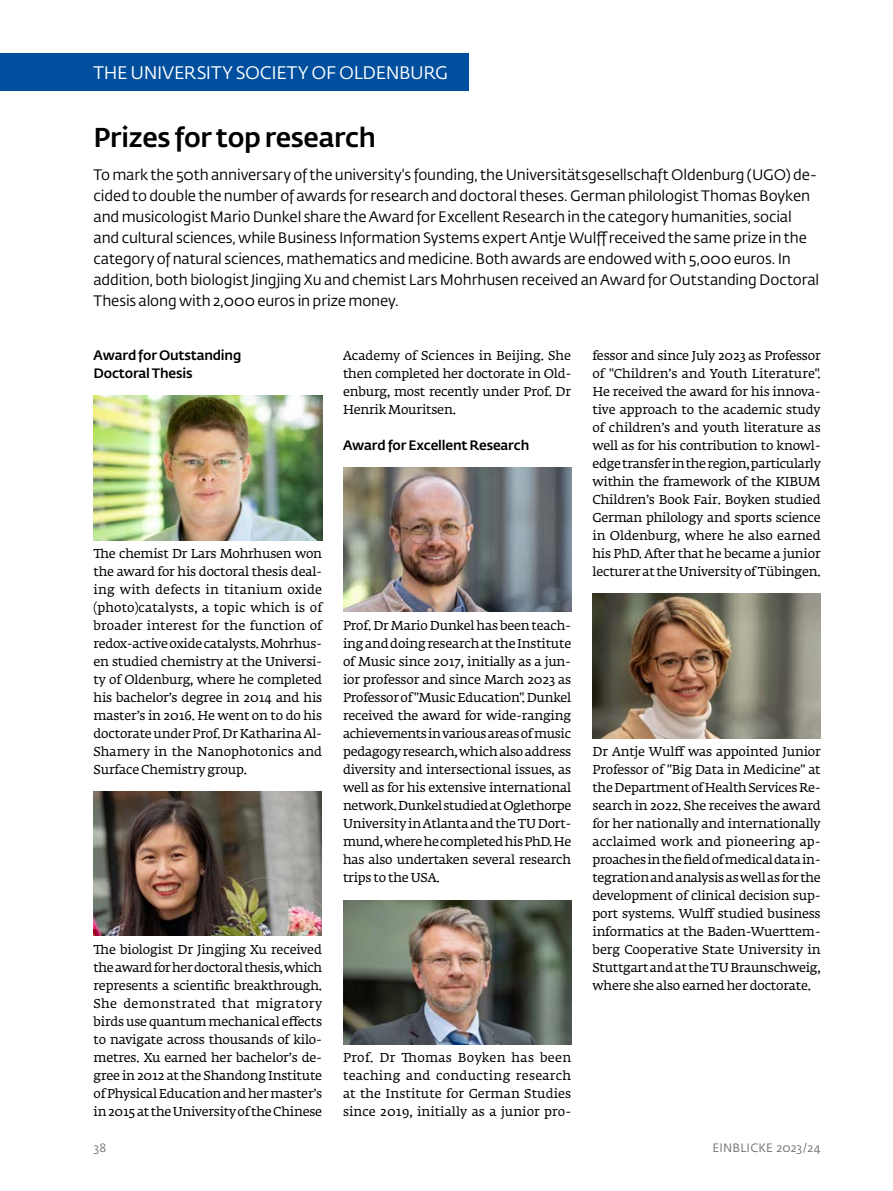
<style>
.page{position:relative;width:893px;height:1191px;background:#fff}
.page>*{position:absolute;margin:0;border:0;box-sizing:border-box;transform-origin:0 0}
.t1{font:500 27px "Fedra Sans Std";letter-spacing:-.01em;color:#000}
.t2{font:18px "Fedra Sans Std";letter-spacing:-.02em;color:#fff}
.t3{font:15px/21px "Fedra Sans Std";letter-spacing:-.01em;color:#000}
.t4{font:500 13.5px/18px "Fedra Sans Std";letter-spacing:-.01em;color:#000}
.t5{font:12.75px/18px "Fedra Serif A Std";letter-spacing:-.015em;color:#000;text-align:justify}
.t6{font:12px "Fedra Sans Std";letter-spacing:.015em;color:#706f6f}
</style>
<div class="page">
<div style="left:0;top:53px;width:469px;height:37px;background:#004f9f"></div>
<img style="left:343px;top:900px;width:228px;height:144px">
<img style="left:94px;top:791px;width:227px;height:144px">
<img style="left:343px;top:468px;width:228px;height:144px">
<img style="left:94px;top:395px;width:228px;height:145px">
<img style="left:592px;top:593px;width:228px;height:145px">
<h2 class="t2" style="left:94px;top:61px;width:356px">THE UNIVERSITY SOCIETY OF OLDENBURG</h2>
<h1 class="t1" style="left:94px;top:121px;width:284px">Prizes for top research</h1>
<p class="t3" style="left:94px;top:164px;width:727px">To mark the 50th anniversary of the university's founding, the Universitätsgesellschaft Oldenburg (UGO) de&shy;cided to double the number of awards for research and doctoral theses. German philologist Thomas Boyken and musicologist Mario Dunkel share the Award for Excellent Research in the category humanities, social and cultural sciences, while Business Information Systems expert Antje Wulff received the same prize in the category of natural sciences, mathematics and medicine. Both awards are endowed with 5,000 euros. In addition, both biologist Jingjing Xu and chemist Lars Mohrhusen received an Award for Outstanding Doctoral Thesis along with 2,000 euros in prize money.</p>
<p class="t4" style="left:94px;top:346px;width:149px">Award for Outstanding<br>Doctoral Thesis</p>
<p class="t5" style="left:343px;top:348px;width:230px">Academy of Sciences in Beijing. She then completed her doctorate in Old&shy;enburg, most recently under Prof. Dr Henrik Mouritsen.</p>
<p class="t4" style="left:343px;top:436px;width:188px">Award for Excellent Research</p>
<p class="t5" style="left:94px;top:546px;width:230px">The chemist Dr Lars Mohrhusen won the award for his doctoral thesis deal&shy;ing with defects in titanium oxide (photo)catalysts, a topic which is of broader interest for the function of redox-active oxide catalysts. Mohrhus&shy;en studied chemistry at the Universi&shy;ty of Oldenburg, where he completed his bachelor’s degree in 2014 and his master’s in 2016. He went on to do his doctorate under Prof. Dr Katharina Al-Shamery in the Nanophotonics and Surface Chemistry group.</p>
<p class="t5" style="left:343px;top:618px;width:230px">Prof. Dr Mario Dunkel has been teach&shy;ing and doing research at the Institute of Music since 2017, initially as a jun&shy;ior professor and since March 2023 as Professor of "Music Education". Dunkel received the award for wide-ranging achievements in various areas of music pedagogy research, which also address diversity and intersectional issues, as well as for his extensive international network. Dunkel studied at Oglethorpe University in Atlanta and the TU Dort&shy;mund, where he completed his PhD. He has also undertaken several research trips to the USA.</p>
<p class="t5" style="left:94px;top:942px;width:230px">The biologist Dr Jingjing Xu received the award for her doctoral thesis, which represents a scientific breakthrough.<br>She demonstrated that migratory birds use quantum mechanical effects to navigate across thousands of kilo&shy;metres. Xu earned her bachelor’s de&shy;gree in 2012 at the Shandong Institute of Physical Education and her master’s in 2015 at the University of the Chinese</p>
<p class="t5" style="left:343px;top:1050px;width:230px">Prof. Dr Thomas Boyken has been teaching and conducting research at the Institute for German Studies since 2019, initially as a junior pro-</p>
<p class="t5" style="left:592px;top:348px;width:230px">fessor and since July 2023 as Professor of "Children’s and Youth Literature".<br>He received the award for his innova&shy;tive approach to the academic study of children’s and youth literature as well as for his contribution to knowl&shy;edge transfer in the region, particularly within the framework of the KIBUM Children’s Book Fair. Boyken studied German philology and sports science in Oldenburg, where he also earned his PhD. After that he became a junior lecturer at the University of Tübingen.</p>
<p class="t5" style="left:592px;top:744px;width:230px">Dr Antje Wulff was appointed Junior Professor of "Big Data in Medicine" at the Department of Health Services Re&shy;search in 2022. She receives the award for her nationally and internationally acclaimed work and pioneering ap&shy;proaches in the field of medical data in&shy;tegration and analysis as well as for the development of clinical decision sup&shy;port systems. Wulff studied business informatics at the Baden-Wuerttem&shy;berg Cooperative State University in Stuttgart and at the TU Braunschweig, where she also earned her doctorate.</p>
<p class="t6" style="left:94px;top:1140px;width:14px">38</p>
<p class="t6" style="left:713px;top:1141px;width:110px">EINBLICKE 2023/24</p>
</div>
